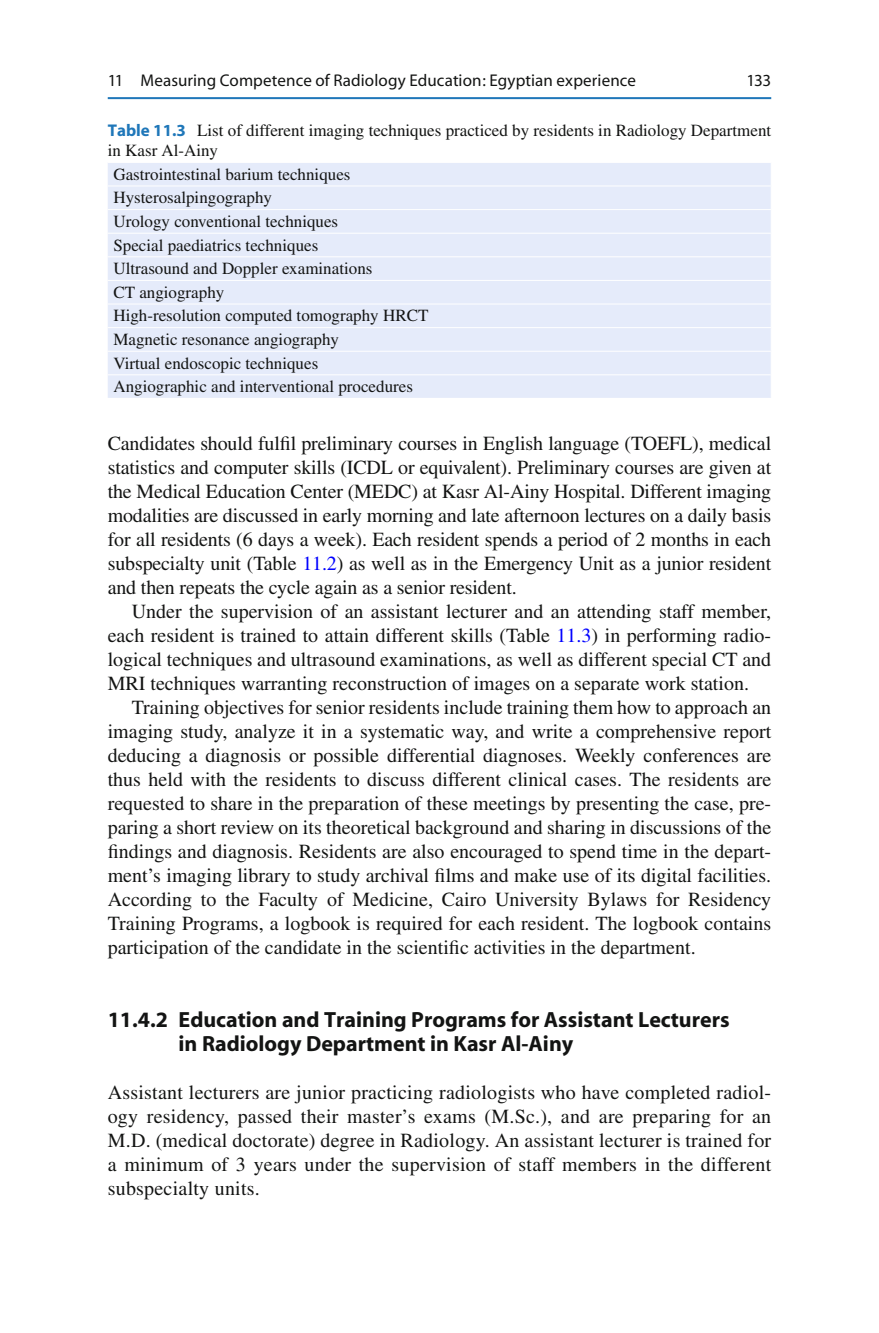
<style>
.page{position:relative;width:879px;height:1333px;background:#fff}
.page>*{position:absolute;margin:0;border:0;box-sizing:border-box;transform-origin:0 0}
.t1{font:700 22px/24px "Myriad";color:#131413}
.t2{font:20px/24px "Times";color:#131413;text-align:justify}
.t3{font:17px/23.6px "Times";color:#131413}
.t4{font:17px "Myriad";letter-spacing:.005em;color:#131413}
.s1{font-family:"Myriad";font-weight:700;color:#1f77b9}
.s2{color:#00f}
</style>
<div class="page">
<hr style="left:108px;top:97px;width:663px;height:2px;background:#1f77b9">
<div style="left:108px;top:163px;width:663px;height:235px;background:#e5ebfa"></div>
<hr style="left:108px;top:185px;width:664px;height:1px;background:#fff">
<hr style="left:108px;top:209px;width:664px;height:1px;background:#fff">
<hr style="left:108px;top:233px;width:664px;height:1px;background:#fff">
<hr style="left:108px;top:256px;width:664px;height:1px;background:#fff">
<hr style="left:108px;top:280px;width:664px;height:1px;background:#fff">
<hr style="left:108px;top:303px;width:664px;height:1px;background:#fff">
<hr style="left:108px;top:327px;width:664px;height:1px;background:#fff">
<hr style="left:108px;top:351px;width:664px;height:1px;background:#fff">
<hr style="left:108px;top:374px;width:663px;height:1px;background:#fff">
<p class="t4" style="left:108px;top:74px;width:530px">11 Measuring Competence of Radiology Education: Egyptian experience</p>
<p class="t4" style="left:746px;top:74px;width:26px">133</p>
<p class="t3" style="left:108px;top:122px;width:665px;line-height:20px"><span class="s1">Table 11.3</span> List of different imaging techniques practiced by residents in Radiology Department in Kasr Al-Ainy</p>
<p class="t3" style="left:113px;top:164px;width:316px">Gastrointestinal barium techniques Hysterosalpingography<br>Urology conventional techniques<br>Special paediatrics techniques<br>Ultrasound and Doppler examinations<br>CT angiography<br>High-resolution computed tomography HRCT Magnetic resonance angiography<br>Virtual endoscopic techniques<br>Angiographic and interventional procedures</p>
<p class="t2" style="left:108px;top:433px;width:665px">Candidates should fulfil preliminary courses in English language (TOEFL), medical statistics and computer skills (ICDL or equivalent). Preliminary courses are given at the Medical Education Center (MEDC) at Kasr Al-Ainy Hospital. Different imaging modalities are discussed in early morning and late afternoon lectures on a daily basis for all residents (6 days a week). Each resident spends a period of 2 months in each subspecialty unit (Table <span class="s2">11.2</span> ) as well as in the Emergency Unit as a junior resident and then repeats the cycle again as a senior resident.</p>
<p class="t2" style="left:108px;top:601px;width:665px;text-indent:24px">Under the supervision of an assistant lecturer and an attending staff member, each resident is trained to attain different skills (Table <span class="s2">11.3</span> ) in performing radio&shy;logical techniques and ultrasound examinations, as well as different special CT and MRI techniques warranting reconstruction of images on a separate work station.</p>
<p class="t2" style="left:108px;top:697px;width:665px;text-indent:24px">Training objectives for senior residents include training them how to approach an imaging study, analyze it in a systematic way, and write a comprehensive report deducing a diagnosis or possible differential diagnoses. Weekly conferences are thus held with the residents to discuss different clinical cases. The residents are requested to share in the preparation of these meetings by presenting the case, pre&shy;paring a short review on its theoretical background and sharing in discussions of the findings and diagnosis. Residents are also encouraged to spend time in the depart&shy;ment’s imaging library to study archival films and make use of its digital facilities.<br>According to the Faculty of Medicine, Cairo University Bylaws for Residency Training Programs, a logbook is required for each resident. The logbook contains participation of the candidate in the scientific activities in the department.</p>
<p class="t1" style="left:179px;top:1008px;width:552px;text-indent:-71px">11.4.2 Education and Training Programs for Assistant Lecturers in Radiology Department in Kasr Al-Ainy</p>
<p class="t2" style="left:108px;top:1081px;width:665px">Assistant lecturers are junior practicing radiologists who have completed radiol&shy;ogy residency, passed their master’s exams (M.Sc.), and are preparing for an M.D. (medical doctorate) degree in Radiology. An assistant lecturer is trained for a minimum of 3 years under the supervision of staff members in the different subspecialty units.</p>
</div>
